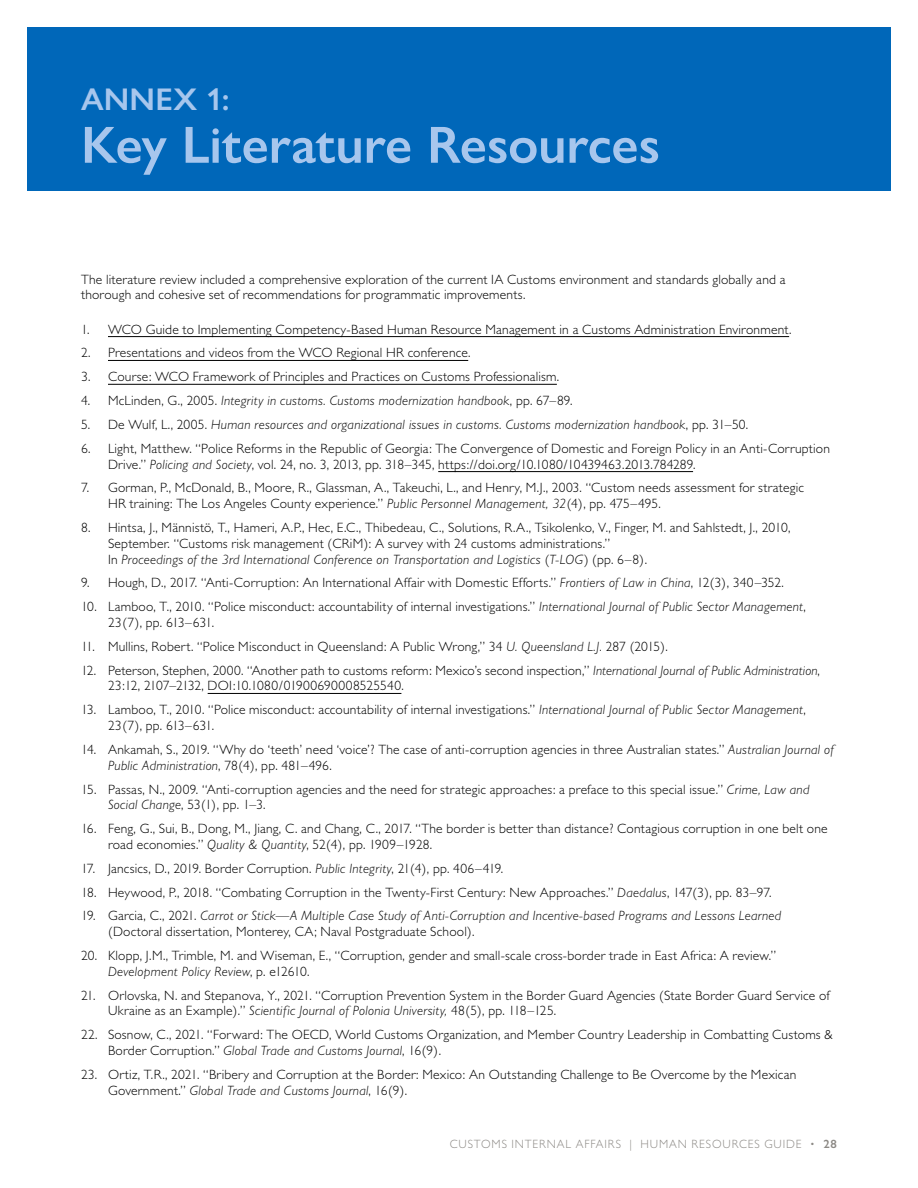
<style>
.page{position:relative;width:918px;height:1188px;background:#fff}
.page>*{position:absolute;margin:0;border:0;box-sizing:border-box;transform-origin:0 0}
.Header_A_Section{font:600 52.5px "Gill Sans Nova";letter-spacing:-.005em;color:#a7c6ed}
.Header_A_Section-2{font:600 31.5px "Gill Sans Nova";letter-spacing:.01em;color:#a7c6ed}
.Text{font:300 13.5px/15.8px "Gill Sans";letter-spacing:.015em;color:#000}
.t1{font:italic 300 13.5px/15.8px "Gill Sans";letter-spacing:.02em;color:#000}
.t2{font:300 12px "Gill Sans Nova";letter-spacing:.075em;color:#8c8985}
.s1{font-style:normal}
.s2{font-style:italic}
.s3{font-weight:600}
</style>
<div class="page">
<div style="left:27px;top:27px;width:864px;height:163px;background:#0067b9"></div>
<hr style="left:108px;top:336px;width:681px;height:1px;background:#000">
<hr style="left:108px;top:360px;width:360px;height:1px;background:#000">
<hr style="left:108px;top:384px;width:449px;height:1px;background:#000">
<hr style="left:438px;top:471px;width:255px;height:1px;background:#000">
<hr style="left:208px;top:693px;width:193px;height:1px;background:#000">
<p class="Header_A_Section-2" style="left:81px;top:80px;width:150px">ANNEX 1:</p>
<p class="Header_A_Section" style="left:81px;top:113px;width:581px">Key Literature Resources</p>
<p class="Text" style="left:81px;top:271px;width:706px">The literature review included a comprehensive exploration of the current IA Customs environment and standards globally and a thorough and cohesive set of recommendations for programmatic improvements.</p>
<p class="Text" style="left:81px;top:321px;width:712px">1. WCO Guide to Implementing Competency-Based Human Resource Management in a Customs Administration Environment.</p>
<p class="Text" style="left:81px;top:345px;width:391px">2. Presentations and videos from the WCO Regional HR conference.</p>
<p class="Text" style="left:81px;top:369px;width:480px">3. Course: WCO Framework of Principles and Practices on Customs Professionalism.</p>
<p class="t1" style="left:81px;top:393px;width:493px"><span class="s1">4. McLinden, G., 2005.</span> Integrity in customs. Customs modernization handbook<span class="s1">, pp. 67–89.</span></p>
<p class="t1" style="left:81px;top:417px;width:669px"><span class="s1">5. De Wulf, L., 2005.</span> Human resources and organizational issues in customs. Customs modernization handbook<span class="s1">, pp. 31–50.</span></p>
<p class="Text" style="left:108px;top:441px;width:724px;text-indent:-27px">6. Light, Matthew. “Police Reforms in the Republic of Georgia: The Convergence of Domestic and Foreign Policy in an Anti-Corruption<br>Drive.” <span class="s2">Policing and Society</span>, vol. 24, no. 3, 2013, pp. 318–345, https://doi.org/10.1080/10439463.2013.784289.</p>
<p class="Text" style="left:108px;top:480px;width:698px;text-indent:-27px">7. Gorman, P., McDonald, B., Moore, R., Glassman, A., Takeuchi, L., and Henry, M.J., 2003. “Custom needs assessment for strategic<br>HR training: The Los Angeles County experience.” <span class="s2">Public Personnel Management, 32</span>(4), pp. 475–495.</p>
<p class="Text" style="left:108px;top:520px;width:684px;text-indent:-27px">8. Hintsa, J., Männistö, T., Hameri, A.P., Hec, E.C., Thibedeau, C., Solutions, R.A., Tsikolenko, V., Finger, M. and Sahlstedt, J., 2010,<br>September. “Customs risk management (CRiM): A survey with 24 customs administrations.”<br>In <span class="s2">Proceedings of the 3rd International Conference on Transportation and Logistics</span> (<span class="s2">T-LOG</span>) (pp. 6–8).</p>
<p class="Text" style="left:81px;top:575px;width:705px">9. Hough, D., 2017. “Anti-Corruption: An International Affair with Domestic Efforts.” <span class="s2">Frontiers of Law in China</span>, 12(3), 340–352.</p>
<p class="Text" style="left:108px;top:599px;width:699px;text-indent:-27px">10. Lamboo, T., 2010. “Police misconduct: accountability of internal investigations.” <span class="s2">International Journal of Public Sector Management</span>,<br>23(7), pp. 613–631.</p>
<p class="Text" style="left:81px;top:639px;width:588px">11. Mullins, Robert. “Police Misconduct in Queensland: A Public Wrong,” 34 <span class="s2">U. Queensland L.J.</span> 287 (2015).</p>
<p class="Text" style="left:108px;top:662px;width:713px;text-indent:-27px">12. Peterson, Stephen, 2000. “Another path to customs reform: Mexico’s second inspection,” <span class="s2">International Journal of Public Administration</span>,<br>23:12, 2107–2132, DOI:10.1080/01900690008525540.</p>
<p class="Text" style="left:108px;top:702px;width:699px;text-indent:-27px">13. Lamboo, T., 2010. “Police misconduct: accountability of internal investigations.” <span class="s2">International Journal of Public Sector Management</span>,<br>23(7), pp. 613–631.</p>
<p class="Text" style="left:108px;top:742px;width:727px;text-indent:-27px">14. Ankamah, S., 2019. “Why do ‘teeth’ need ‘voice’? The case of anti-corruption agencies in three Australian states.” <span class="s2">Australian Journal of<br>Public Administration</span>, 78(4), pp. 481–496.</p>
<p class="Text" style="left:108px;top:781px;width:703px;text-indent:-27px">15. Passas, N., 2009. “Anti-corruption agencies and the need for strategic approaches: a preface to this special issue.” <span class="s2">Crime, Law and<br>Social Change</span>, 53(1), pp. 1–3.</p>
<p class="Text" style="left:108px;top:821px;width:721px;text-indent:-27px">16. Feng, G., Sui, B., Dong, M., Jiang, C. and Chang, C., 2017. “The border is better than distance? Contagious corruption in one belt one road economies.” <span class="s2">Quality &amp; Quantity</span>, 52(4), pp. 1909–1928.</p>
<p class="Text" style="left:81px;top:860px;width:424px">17. Jancsics, D., 2019. Border Corruption. <span class="s2">Public Integrity</span>, 21(4), pp. 406–419.</p>
<p class="Text" style="left:81px;top:884px;width:692px">18. Heywood, P., 2018. “Combating Corruption in the Twenty-First Century: New Approaches.” <span class="s2">Daedalus</span>, 147(3), pp. 83–97.</p>
<p class="t1" style="left:108px;top:908px;width:675px;text-indent:-27px"><span class="s1">19. Garcia, C., 2021.</span> Carrot or Stick—A Multiple Case Study of Anti-Corruption and Incentive-based Programs and Lessons Learned <span class="s1">(Doctoral dissertation, Monterey, CA; Naval Postgraduate School).</span></p>
<p class="Text" style="left:108px;top:948px;width:670px;text-indent:-27px">20. Klopp, J.M., Trimble, M. and Wiseman, E., “Corruption, gender and small-scale cross-border trade in East Africa: A review.”<br><span class="s2">Development Policy Review</span>, p. e12610.</p>
<p class="Text" style="left:108px;top:987px;width:723px;text-indent:-27px">21. Orlovska, N. and Stepanova, Y., 2021. “Corruption Prevention System in the Border Guard Agencies (State Border Guard Service of<br>Ukraine as an Example).” <span class="s2">Scientific Journal of Polonia University,</span> 48(5), pp. 118–125.</p>
<p class="Text" style="left:108px;top:1027px;width:726px;text-indent:-27px">22. Sosnow, C., 2021. “Forward: The OECD, World Customs Organization, and Member Country Leadership in Combatting Customs &amp;<br>Border Corruption.” <span class="s2">Global Trade and Customs Journal</span>, 16(9).</p>
<p class="Text" style="left:108px;top:1067px;width:690px;text-indent:-27px">23. Ortiz, T.R., 2021. “Bribery and Corruption at the Border: Mexico: An Outstanding Challenge to Be Overcome by the Mexican<br>Government.” <span class="s2">Global Trade and Customs Journal</span>, 16(9).</p>
<p class="t2" style="left:450px;top:1136px;width:389px">CUSTOMS INTERNAL AFFAIRS | HUMAN RESOURCES GUIDE • <span class="s3">28</span></p>
</div>
